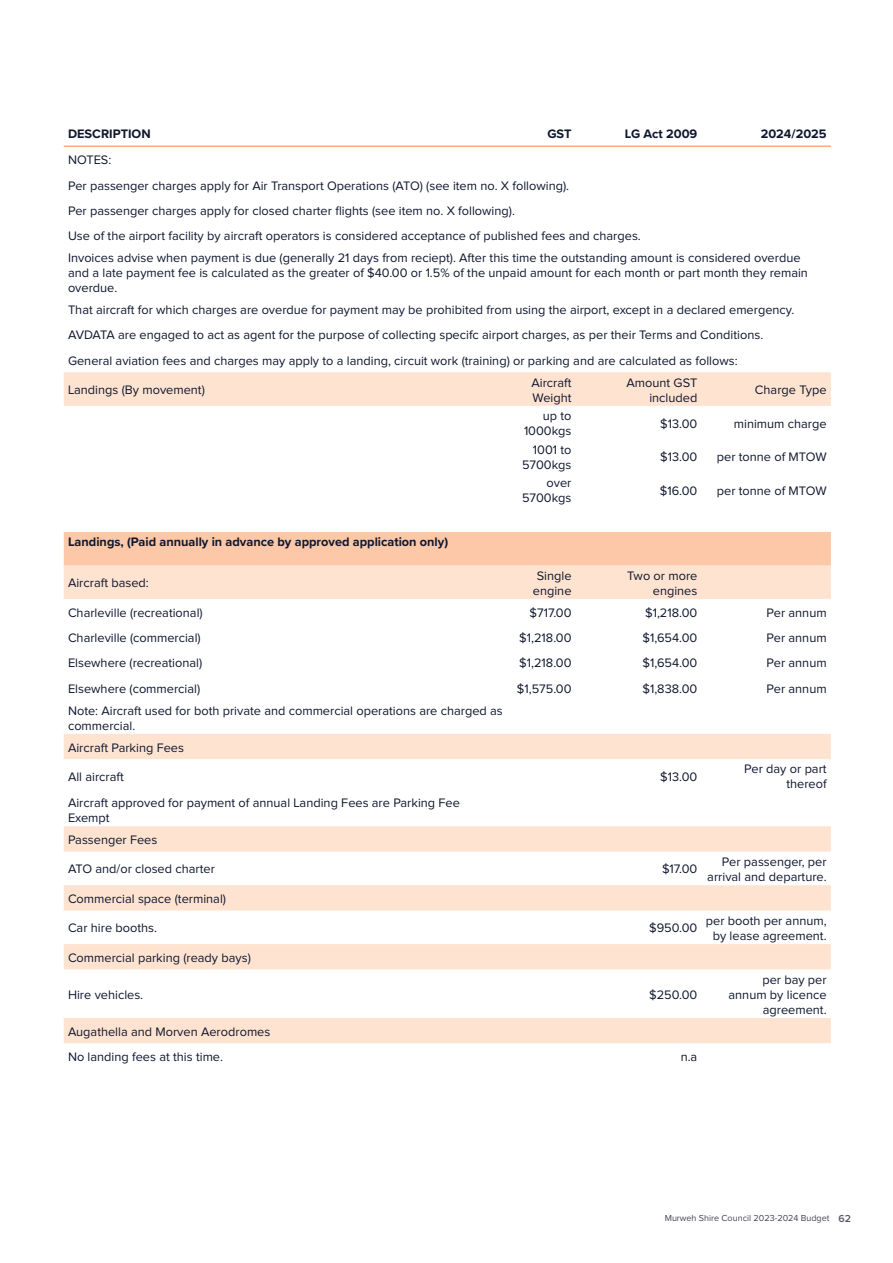
<style>
.page{position:relative;width:893px;height:1263px;background:#fff}
.page>*{position:absolute;margin:0;border:0;box-sizing:border-box;transform-origin:0 0}
._2018_-_Paragraph_Table_-_Left_Align{font:12.75px/15px "Proxima Nova";color:#0f172e}
._2018_-_Paragraph_Table_-_Right_Align{font:12.75px/15px "Proxima Nova";color:#0f172e;text-align:right}
._2018_-_Paragraph_Table_Bold_-_Left_Align{font:700 12.75px "Proxima Nova";color:#0f172e}
._2018_-_Paragraph_Table_Header_-_Right_Al{font:700 12.75px "Proxima Nova";color:#0f172e}
._2018_-_Paragraph_Table_Header_-_Left_Ali{font:700 12.75px "Proxima Nova";color:#0f172e}
.t1{font:9px "Proxima Nova";color:#454556}
.s1{font-weight:600;font-size:10.5px;color:#575666}
</style>
<div class="page">
<svg style="left:64px;top:372px;width:767px;height:671px"></svg>
<div style="left:64px;top:532px;width:767px;height:33px;background:#fcc8a8"></div>
<hr style="left:64px;top:146px;width:444px;height:1px;background:#f58249">
<hr style="left:508px;top:146px;width:68px;height:1px;background:#f58249">
<hr style="left:576px;top:146px;width:126px;height:1px;background:#f58249">
<hr style="left:702px;top:146px;width:129px;height:1px;background:#f58249">
<p class="_2018_-_Paragraph_Table_Header_-_Left_Ali" style="left:68px;top:124px;width:84px">DESCRIPTION</p>
<p class="_2018_-_Paragraph_Table_Header_-_Right_Al" style="left:547px;top:124px;width:26px">GST</p>
<p class="_2018_-_Paragraph_Table_Header_-_Right_Al" style="left:625px;top:124px;width:74px">LG Act 2009</p>
<p class="_2018_-_Paragraph_Table_Header_-_Right_Al" style="left:761px;top:124px;width:67px">2024/2025</p>
<p class="_2018_-_Paragraph_Table_-_Left_Align" style="left:68px;top:153px;width:45px">NOTES:</p>
<p class="_2018_-_Paragraph_Table_-_Left_Align" style="left:68px;top:178px;width:503px">Per passenger charges apply for Air Transport Operations (ATO) (see item no. X following).</p>
<p class="_2018_-_Paragraph_Table_-_Left_Align" style="left:68px;top:204px;width:448px">Per passenger charges apply for closed charter flights (see item no. X following).</p>
<p class="_2018_-_Paragraph_Table_-_Left_Align" style="left:68px;top:229px;width:574px">Use of the airport facility by aircraft operators is considered acceptance of published fees and charges.</p>
<p class="_2018_-_Paragraph_Table_-_Left_Align" style="left:68px;top:251px;width:741px">Invoices advise when payment is due (generally 21 days from reciept). After this time the outstanding amount is considered overdue and a late payment fee is calculated as the greater of $40.00 or 1.5% of the unpaid amount for each month or part month they remain overdue.</p>
<p class="_2018_-_Paragraph_Table_-_Left_Align" style="left:68px;top:303px;width:728px">That aircraft for which charges are overdue for payment may be prohibited from using the airport, except in a declared emergency.</p>
<p class="_2018_-_Paragraph_Table_-_Left_Align" style="left:68px;top:328px;width:697px">AVDATA are engaged to act as agent for the purpose of collecting specifc airport charges, as per their Terms and Conditions.</p>
<p class="_2018_-_Paragraph_Table_-_Left_Align" style="left:68px;top:353px;width:671px">General aviation fees and charges may apply to a landing, circuit work (training) or parking and are calculated as follows:</p>
<p class="_2018_-_Paragraph_Table_-_Left_Align" style="left:68px;top:383px;width:138px">Landings (By movement)</p>
<p class="_2018_-_Paragraph_Table_-_Right_Align" style="left:531px;top:375px;width:42px;text-align:left">Aircraft<br>Weight</p>
<p class="_2018_-_Paragraph_Table_-_Right_Align" style="left:626px;top:375px;width:72px">Amount GST included</p>
<p class="_2018_-_Paragraph_Table_-_Right_Align" style="left:755px;top:383px;width:73px">Charge Type</p>
<p class="_2018_-_Paragraph_Table_-_Right_Align" style="left:524px;top:409px;width:49px">up to<br>1000kgs</p>
<p class="_2018_-_Paragraph_Table_-_Right_Align" style="left:660px;top:416px;width:39px">$13.00</p>
<p class="_2018_-_Paragraph_Table_-_Right_Align" style="left:734px;top:416px;width:94px">minimum charge</p>
<p class="_2018_-_Paragraph_Table_-_Right_Align" style="left:522px;top:442px;width:51px">1001 to<br>5700kgs</p>
<p class="_2018_-_Paragraph_Table_-_Right_Align" style="left:660px;top:450px;width:39px">$13.00</p>
<p class="_2018_-_Paragraph_Table_-_Right_Align" style="left:717px;top:450px;width:111px">per tonne of MTOW</p>
<p class="_2018_-_Paragraph_Table_-_Right_Align" style="left:522px;top:476px;width:51px">over<br>5700kgs</p>
<p class="_2018_-_Paragraph_Table_-_Right_Align" style="left:660px;top:484px;width:39px">$16.00</p>
<p class="_2018_-_Paragraph_Table_-_Right_Align" style="left:717px;top:484px;width:111px">per tonne of MTOW</p>
<p class="_2018_-_Paragraph_Table_Bold_-_Left_Align" style="left:68px;top:532px;width:382px">Landings, (Paid annually in advance by approved application only)</p>
<p class="_2018_-_Paragraph_Table_-_Left_Align" style="left:68px;top:576px;width:82px">Aircraft based:</p>
<p class="_2018_-_Paragraph_Table_-_Right_Align" style="left:533px;top:569px;width:40px;text-align:center">Single engine</p>
<p class="_2018_-_Paragraph_Table_-_Right_Align" style="left:627px;top:569px;width:72px">Two or more engines</p>
<p class="_2018_-_Paragraph_Table_-_Left_Align" style="left:68px;top:605px;width:136px">Charleville (recreational)</p>
<p class="_2018_-_Paragraph_Table_-_Right_Align" style="left:530px;top:605px;width:43px">$717.00</p>
<p class="_2018_-_Paragraph_Table_-_Right_Align" style="left:645px;top:605px;width:54px">$1,218.00</p>
<p class="_2018_-_Paragraph_Table_-_Right_Align" style="left:766px;top:605px;width:62px">Per annum</p>
<p class="_2018_-_Paragraph_Table_-_Left_Align" style="left:68px;top:631px;width:134px">Charleville (commercial)</p>
<p class="_2018_-_Paragraph_Table_-_Right_Align" style="left:519px;top:631px;width:54px">$1,218.00</p>
<p class="_2018_-_Paragraph_Table_-_Right_Align" style="left:643px;top:631px;width:56px">$1,654.00</p>
<p class="_2018_-_Paragraph_Table_-_Right_Align" style="left:766px;top:631px;width:62px">Per annum</p>
<p class="_2018_-_Paragraph_Table_-_Left_Align" style="left:68px;top:656px;width:136px">Elsewhere (recreational)</p>
<p class="_2018_-_Paragraph_Table_-_Right_Align" style="left:519px;top:656px;width:54px">$1,218.00</p>
<p class="_2018_-_Paragraph_Table_-_Right_Align" style="left:643px;top:656px;width:56px">$1,654.00</p>
<p class="_2018_-_Paragraph_Table_-_Right_Align" style="left:766px;top:656px;width:62px">Per annum</p>
<p class="_2018_-_Paragraph_Table_-_Left_Align" style="left:68px;top:681px;width:134px">Elsewhere (commercial)</p>
<p class="_2018_-_Paragraph_Table_-_Right_Align" style="left:517px;top:681px;width:56px">$1,575.00</p>
<p class="_2018_-_Paragraph_Table_-_Right_Align" style="left:642px;top:681px;width:56px">$1,838.00</p>
<p class="_2018_-_Paragraph_Table_-_Right_Align" style="left:766px;top:681px;width:62px">Per annum</p>
<p class="_2018_-_Paragraph_Table_-_Left_Align" style="left:68px;top:703px;width:436px">Note: Aircraft used for both private and commercial operations are charged as commercial.</p>
<p class="_2018_-_Paragraph_Table_-_Left_Align" style="left:68px;top:740px;width:117px">Aircraft Parking Fees</p>
<p class="_2018_-_Paragraph_Table_-_Left_Align" style="left:68px;top:770px;width:57px">All aircraft</p>
<p class="_2018_-_Paragraph_Table_-_Right_Align" style="left:660px;top:770px;width:39px">$13.00</p>
<p class="_2018_-_Paragraph_Table_-_Right_Align" style="left:744px;top:762px;width:84px">Per day or part thereof</p>
<p class="_2018_-_Paragraph_Table_-_Left_Align" style="left:68px;top:796px;width:393px">Aircraft approved for payment of annual Landing Fees are Parking Fee<br>Exempt</p>
<p class="_2018_-_Paragraph_Table_-_Left_Align" style="left:68px;top:833px;width:91px">Passenger Fees</p>
<p class="_2018_-_Paragraph_Table_-_Left_Align" style="left:68px;top:862px;width:148px">ATO and/or closed charter</p>
<p class="_2018_-_Paragraph_Table_-_Right_Align" style="left:662px;top:862px;width:37px">$17.00</p>
<p class="_2018_-_Paragraph_Table_-_Right_Align" style="left:707px;top:855px;width:121px">Per passenger, per arrival and departure.</p>
<p class="_2018_-_Paragraph_Table_-_Left_Align" style="left:68px;top:892px;width:160px">Commercial space (terminal)</p>
<p class="_2018_-_Paragraph_Table_-_Left_Align" style="left:68px;top:921px;width:91px">Car hire booths.</p>
<p class="_2018_-_Paragraph_Table_-_Right_Align" style="left:649px;top:921px;width:50px">$950.00</p>
<p class="_2018_-_Paragraph_Table_-_Right_Align" style="left:706px;top:914px;width:122px;text-align:center">per booth per annum, by lease agreement.</p>
<p class="_2018_-_Paragraph_Table_-_Left_Align" style="left:68px;top:950px;width:184px">Commercial parking (ready bays)</p>
<p class="_2018_-_Paragraph_Table_-_Left_Align" style="left:68px;top:987px;width:77px">Hire vehicles.</p>
<p class="_2018_-_Paragraph_Table_-_Right_Align" style="left:649px;top:987px;width:50px">$250.00</p>
<p class="_2018_-_Paragraph_Table_-_Right_Align" style="left:728px;top:972px;width:100px">per bay per annum by licence agreement.</p>
<p class="_2018_-_Paragraph_Table_-_Left_Align" style="left:68px;top:1024px;width:204px">Augathella and Morven Aerodromes</p>
<p class="_2018_-_Paragraph_Table_-_Left_Align" style="left:68px;top:1050px;width:156px">No landing fees at this time.</p>
<p class="_2018_-_Paragraph_Table_-_Right_Align" style="left:681px;top:1050px;width:18px">n.a</p>
<p class="t1" style="left:665px;top:1214px;width:188px">Murweh Shire Council 2023-2024 Budget <span class="s1">62</span></p>
</div>
